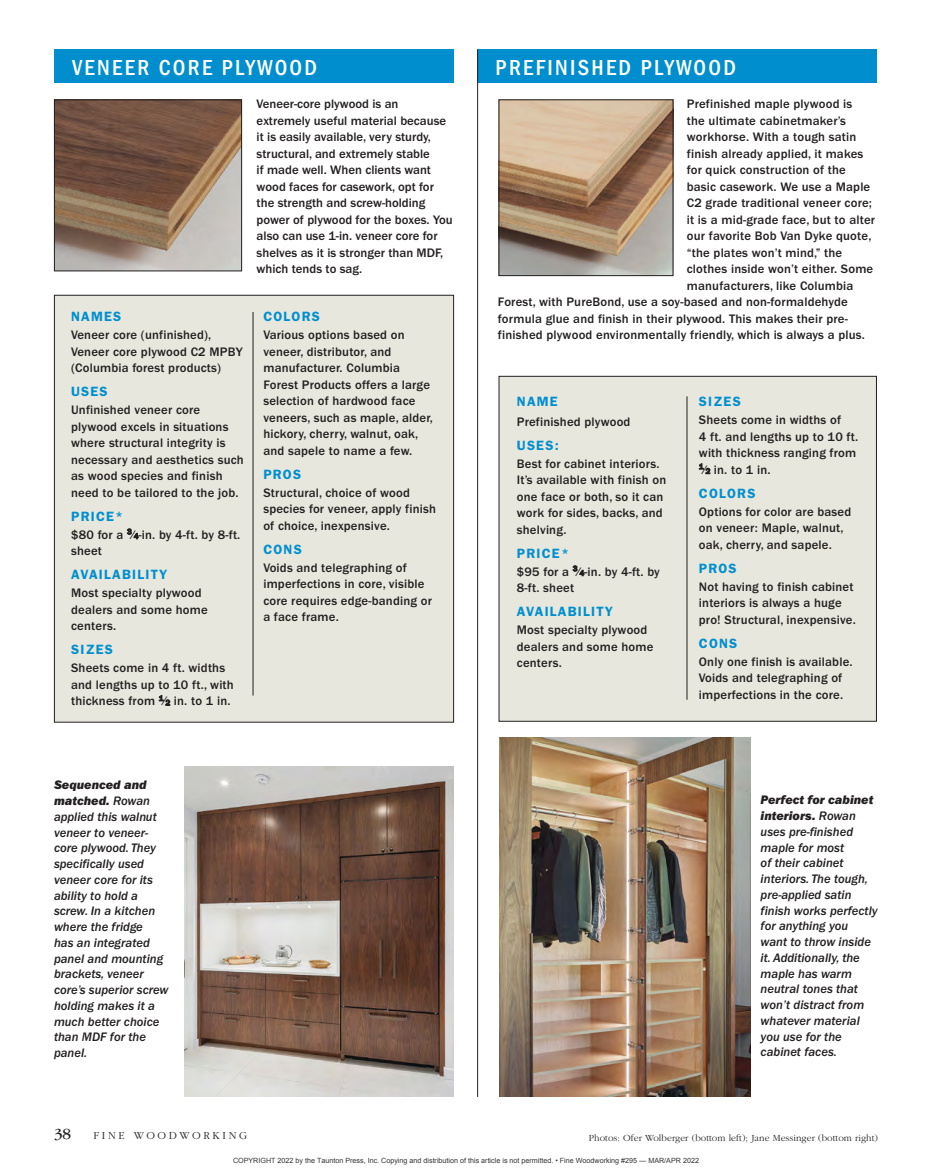
<style>
.page{position:relative;width:932px;height:1175px;background:#fff}
.page>*{position:absolute;margin:0;border:0;box-sizing:border-box;transform-origin:0 0}
.t1{font:500 condensed 22.5px "ITC Franklin Gothic Std";letter-spacing:.1em;color:#fff}
.t2{font:16.05px "ITC Garamond Std";color:#231f20}
.t3{font:600 13.5px "ITC Franklin Gothic Std";letter-spacing:.09em;color:#008ecf}
.t4{font:500 12.75px/16.5px "ITC Franklin Gothic Std";letter-spacing:.015em;color:#231f20}
.t5{font:12.75px/15.8px "ITC Franklin Gothic Std Med It";color:#231f20}
.t6{font:300 11.1px "ITC Garamond Std";letter-spacing:.24em;color:#231f20}
.t7{font:300 9.75px "ITC Garamond Std";letter-spacing:.005em;color:#231f20}
.t8{font:7.2px "Arial";color:rgb(0 0 0/.8)}
.s1{font-size:8.1px}
.s2{font-family:"ITC Franklin Gothic Std Hvy It"}
</style>
<div class="page">
<div style="left:54px;top:50px;width:400px;height:33px;background:#008ecf"></div>
<div style="left:477px;top:50px;width:400px;height:33px;background:#008ecf"></div>
<div style="left:54px;top:295px;width:399px;height:427px;background:#e7e7dd"></div>
<img style="left:56px;top:101px;width:184px;height:168px">
<div style="left:54px;top:99px;width:188px;height:172px;border:1px solid #231f20"></div>
<img style="left:184px;top:766px;width:270px;height:330px">
<svg style="left:127px;top:529px;width:11px;height:10px"></svg>
<svg style="left:159px;top:695px;width:11px;height:10px"></svg>
<div style="left:499px;top:376px;width:377px;height:345px;background:#e7e7dd"></div>
<svg style="left:573px;top:565px;width:11px;height:11px"></svg>
<svg style="left:699px;top:463px;width:11px;height:11px"></svg>
<img style="left:500px;top:738px;width:250px;height:358px">
<img style="left:500px;top:101px;width:171px;height:173px">
<div style="left:498px;top:99px;width:175px;height:177px;border:1px solid #231f20"></div>
<hr style="left:477px;top:50px;width:1px;height:1046px;background:#231f20">
<hr style="left:253px;top:312px;width:1px;height:383px;background:#231f20">
<hr style="left:686px;top:396px;width:1px;height:303px;background:#231f20">
<p class="t1" style="left:72px;top:55px;width:247px">VENEER CORE PLYWOOD</p>
<p class="t4" style="left:256px;top:96px;width:197px">Veneer-core plywood is an extremely useful material because it is easily available, very sturdy, structural, and extremely stable<br>if made well. When clients want wood faces for casework, opt for the strength and screw-holding power of plywood for the boxes. You also can use 1-in. veneer core for shelves as it is stronger than MDF, which tends to sag.</p>
<p class="t3" style="left:71px;top:309px;width:52px">NAMES</p>
<p class="t4" style="left:71px;top:327px;width:173px">Veneer core (unfinished),<br>Veneer core plywood C2 MPBY (Columbia forest products)</p>
<p class="t3" style="left:71px;top:384px;width:38px">USES</p>
<p class="t4" style="left:71px;top:402px;width:174px">Unfinished veneer core plywood excels in situations where structural integrity is necessary and aesthetics such as wood species and finish need to be tailored to the job.</p>
<p class="t3" style="left:71px;top:508px;width:54px">PRICE*</p>
<p class="t4" style="left:71px;top:526px;width:171px">$80 for a <sup>3</sup>⁄<span class="s1">4</span>-in. by 4-ft. by 8-ft. sheet</p>
<p class="t3" style="left:71px;top:567px;width:98px">AVAILABILITY</p>
<p class="t4" style="left:71px;top:585px;width:138px">Most specialty plywood dealers and some home centers.</p>
<p class="t3" style="left:71px;top:642px;width:43px">SIZES</p>
<p class="t4" style="left:71px;top:660px;width:164px">Sheets come in 4 ft. widths and lengths up to 10 ft., with thickness from <sup>1</sup>⁄<span class="s1">2</span> in. to 1 in.</p>
<p class="t3" style="left:263px;top:309px;width:58px">COLORS</p>
<p class="t4" style="left:263px;top:327px;width:171px">Various options based on veneer, distributor, and manufacturer. Columbia<br>Forest Products offers a large selection of hardwood face veneers, such as maple, alder, hickory, cherry, walnut, oak, and sapele to name a few.</p>
<p class="t3" style="left:263px;top:466px;width:39px">PROS</p>
<p class="t4" style="left:263px;top:484px;width:174px">Structural, choice of wood species for veneer, apply finish of choice, inexpensive.</p>
<p class="t3" style="left:263px;top:541px;width:40px">CONS</p>
<p class="t4" style="left:263px;top:559px;width:170px">Voids and telegraphing of imperfections in core, visible core requires edge-banding or a face frame.</p>
<p class="t5" style="left:54px;top:777px;width:116px"><span class="s2">Sequenced and matched.</span> Rowan applied this walnut veneer to veneer&shy;core plywood. They specifically used veneer core for its ability to hold a screw. In a kitchen where the fridge<br>has an integrated panel and mounting brackets, veneer core’s superior screw holding makes it a much better choice than MDF for the panel.</p>
<p class="t1" style="left:495px;top:55px;width:242px">PREFINISHED PLYWOOD</p>
<p class="t4" style="left:686px;top:96px;width:167px">Prefinished maple plywood is</p>
<p class="t4" style="left:686px;top:112px;width:161px">the ultimate cabinetmaker’s</p>
<p class="t4" style="left:686px;top:129px;width:171px">workhorse. With a tough satin</p>
<p class="t4" style="left:686px;top:145px;width:178px">finish already applied, it makes</p>
<p class="t4" style="left:686px;top:162px;width:161px">for quick construction of the</p>
<p class="t4" style="left:686px;top:178px;width:185px">basic casework. We use a Maple</p>
<p class="t4" style="left:686px;top:195px;width:187px">C2 grade traditional veneer core;</p>
<p class="t4" style="left:686px;top:211px;width:190px">it is a mid-grade face, but to alter</p>
<p class="t4" style="left:686px;top:228px;width:186px">our favorite Bob Van Dyke quote,</p>
<p class="t4" style="left:686px;top:244px;width:157px">“the plates won’t mind,” the</p>
<p class="t4" style="left:686px;top:261px;width:188px">clothes inside won’t either. Some</p>
<p class="t4" style="left:686px;top:277px;width:168px">manufacturers, like Columbia</p>
<p class="t4" style="left:498px;top:294px;width:351px">Forest, with PureBond, use a soy-based and non-formaldehyde</p>
<p class="t4" style="left:498px;top:310px;width:351px">formula glue and finish in their plywood. This makes their pre-</p>
<p class="t4" style="left:498px;top:327px;width:368px">finished plywood environmentally friendly, which is always a plus.</p>
<p class="t3" style="left:517px;top:393px;width:42px">NAME</p>
<p class="t4" style="left:517px;top:413px;width:115px">Prefinished plywood</p>
<p class="t3" style="left:517px;top:437px;width:43px">USES:</p>
<p class="t4" style="left:517px;top:455px;width:151px">Best for cabinet interiors.<br>It’s available with finish on one face or both, so it can work for sides, backs, and shelving.</p>
<p class="t3" style="left:517px;top:545px;width:54px">PRICE*</p>
<p class="t4" style="left:517px;top:563px;width:144px">$95 for a <sup>3</sup>⁄<span class="s1">4</span>-in. by 4-ft. by<br>8-ft. sheet</p>
<p class="t3" style="left:517px;top:603px;width:98px">AVAILABILITY</p>
<p class="t4" style="left:517px;top:622px;width:138px">Most specialty plywood dealers and some home centers.</p>
<p class="t3" style="left:699px;top:393px;width:43px">SIZES</p>
<p class="t4" style="left:699px;top:412px;width:161px">Sheets come in widths of<br>4 ft. and lengths up to 10 ft. with thickness ranging from<br><sup>1</sup>⁄<span class="s1">2</span> in. to 1 in.</p>
<p class="t3" style="left:699px;top:485px;width:58px">COLORS</p>
<p class="t4" style="left:699px;top:503px;width:154px">Options for color are based on veneer: Maple, walnut, oak, cherry, and sapele.</p>
<p class="t3" style="left:699px;top:560px;width:39px">PROS</p>
<p class="t4" style="left:699px;top:578px;width:158px">Not having to finish cabinet interiors is always a huge pro! Structural, inexpensive.</p>
<p class="t3" style="left:699px;top:635px;width:40px">CONS</p>
<p class="t4" style="left:699px;top:653px;width:155px">Only one finish is available.<br>Voids and telegraphing of imperfections in the core.</p>
<p class="t5" style="left:760px;top:792px;width:118px"><span class="s2">Perfect for cabinet interiors.</span> Rowan uses pre-finished maple for most<br>of their cabinet interiors. The tough, pre-applied satin finish works perfectly for anything you want to throw inside it. Additionally, the maple has warm neutral tones that won’t distract from whatever material you use for the cabinet faces.</p>
<p class="t2" style="left:54px;top:1124px;width:19px">38</p>
<p class="t6" style="left:93px;top:1129px;width:155px">FINE woodworkin g</p>
<p class="t7" style="left:588px;top:1132px;width:291px">Photos: Ofer Wolberger (bottom left); Jane Messinger (bottom right)</p>
<p class="t8" style="left:233px;top:1155px;width:467px">COPYRIGHT 2022 by the Taunton Press, Inc. Copying and distribution of this article is not permitted. • Fine Woodworking #295 — MAR/APR 2022</p>
</div>
